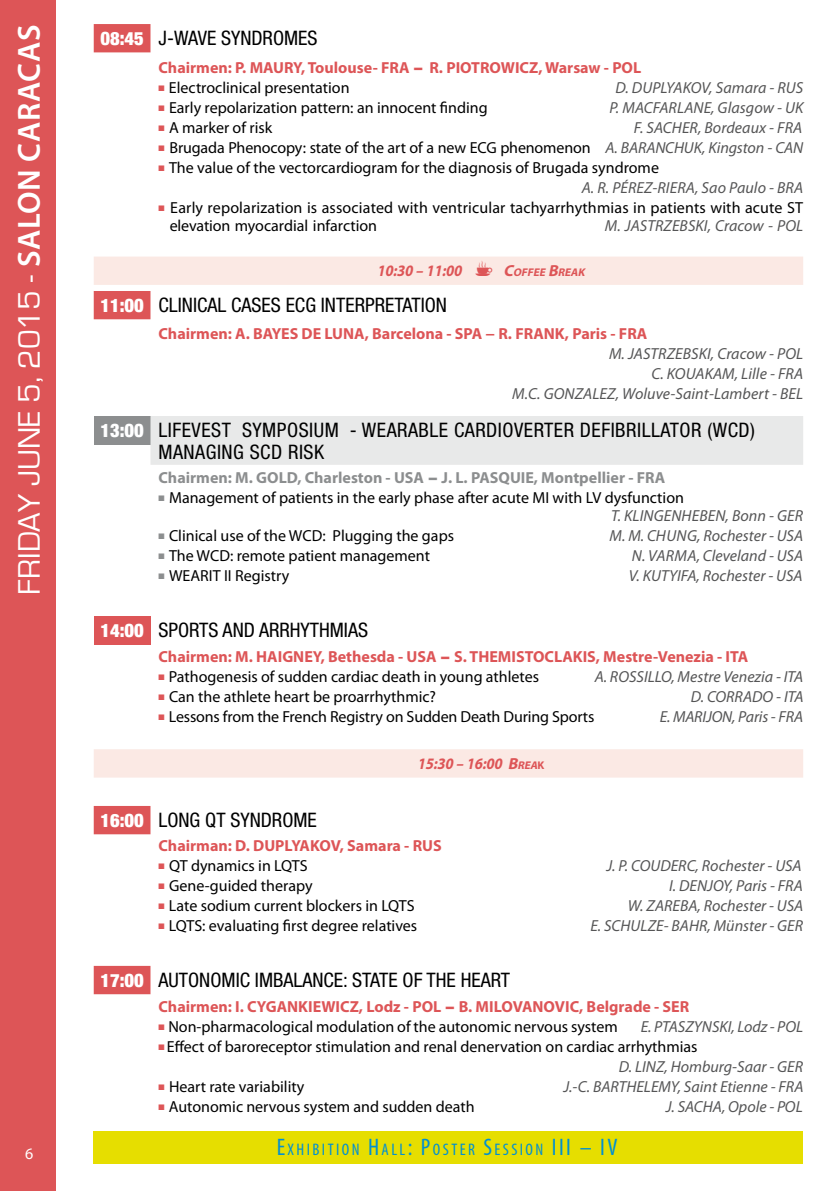
<style>
.page{position:relative;width:840px;height:1191px;background:#fff}
.page>*{position:absolute;margin:0;border:0;box-sizing:border-box;transform-origin:0 0}
.t1{font:32px "Eurostile";color:#fff}
.t2{font:condensed 20px "Helvetica Neue LT Std";color:#000}
.t3{font:condensed 20px/21.4px "Helvetica Neue LT Std";letter-spacing:.025em;color:#000}
.t4{font:condensed 16.8px "Myriad Pro";letter-spacing:.145em;color:#008fd1}
.t5{font:16px/20px "Myriad Pro";color:#000}
.t6{font:italic 16px/20px "Myriad Pro";color:#555556;text-align:right}
.t7{font:700 16px "Myriad Pro";color:#dd5557}
.t8{font:700 16px "Myriad Pro";color:#8c8e8f}
.t9{font:italic 700 16px "Myriad Pro";color:#dd5557;scale:.9 1}
.t10{font:16px "Myriad Pro";color:#fff}
.t11{font:italic 700 11.2px "Myriad Pro";color:#dd5557}
.s1{font-family:"Myriad Pro";font-weight:600}
.s2{font-family:"Helvetica Neue";font-weight:900;font-size:18.6px;color:#fff}
.s3{font-family:"Futura"}
.s4{color:#dd5557}
.s5{font-style:italic;color:#555556}
.s6{font-size:16px}
.s7{color:#8c8e8f}
.s8{font-style:inherit}
.s9{font-size:11.2px}
.s10{font-style:normal;font-size:11.2px}
.s11{font-size:24px}
</style>
<div class="page">
<svg style="left:94px;top:24px;width:56px;height:970px"></svg>
<svg style="left:94px;top:256px;width:708px;height:521px"></svg>
<svg style="left:94px;top:285px;width:708px;height:6px"></svg>
<div style="left:94px;top:416px;width:56px;height:28px;background:#8c8e8f"></div>
<div style="left:150px;top:416px;width:652px;height:49px;background:#e8e9e9"></div>
<div style="left:94px;top:616px;width:56px;height:28px;background:#dd5557"></div>
<div style="left:93px;top:1131px;width:709px;height:32px;background:#e6de00"></div>
<div style="left:0;top:0;width:55px;height:1191px;background:#dd5557"></div>
<svg style="left:475px;top:261px;width:17px;height:15px"></svg>
<h1 class="t1" style="left:12px;top:594px;width:571px;rotate:-90deg">FRIDAY JUNE 5, 2015 - <span class="s1">SALON CARACAS</span></h1>
<p class="t10" style="left:25px;top:1143px;width:10px">6</p>
<p class="t2" style="left:100px;top:27px;width:218px"><span class="s2">08:45</span> J-WAVE SYNDROMES</p>
<p class="t7" style="left:158px;top:57px;width:484px">Chairmen: P. MAURY, Toulouse- FRA <span class="s3">−</span> R. PIOTROWICZ, Warsaw - POL</p>
<p class="t5" style="left:158px;top:77px;width:192px"><span class="s4">■</span> Electroclinical presentation</p>
<p class="t6" style="left:615px;top:77px;width:189px">D. DUPLYAKOV, Samara - RUS</p>
<p class="t5" style="left:158px;top:97px;width:330px"><span class="s4">■</span> Early repolarization pattern: an innocent finding</p>
<p class="t6" style="left:609px;top:97px;width:195px">P. MACFARLANE, Glasgow - UK</p>
<p class="t5" style="left:158px;top:117px;width:115px"><span class="s4">■</span> A marker of risk</p>
<p class="t6" style="left:633px;top:117px;width:170px">F. SACHER, Bordeaux - FRA</p>
<p class="t5" style="left:158px;top:137px;width:645px"><span class="s4">■</span> Brugada Phenocopy: state of the art of a new ECG phenomenon <span class="s5">A. BARANCHUK, Kingston - CAN</span></p>
<p class="t5" style="left:581px;top:157px;width:223px;text-indent:-423px"><span class="s4">■</span> The value of the vectorcardiogram for the diagnosis of Brugada syndrome<br><span class="s5">A. R. PÉREZ-RIERA, Sao Paulo - BRA</span></p>
<p class="t5" style="left:170px;top:198px;width:634px;line-height:18px;text-indent:-11px"><span class="s4">■</span> Early repolarization is associated with ventricular tachyarrhythmias in patients with acute ST elevation myocardial infarction</p>
<p class="t6" style="left:604px;top:215px;width:200px">M. JASTRZEBSKI, Cracow - POL</p>
<p class="t9" style="left:376px;top:260px;width:100px">10:30 – 11:00</p>
<p class="t11" style="left:503px;top:265px;width:85px"><span class="s6">C</span>OFFEE <span class="s6">B</span>REAK</p>
<p class="t2" style="left:100px;top:294px;width:348px"><span class="s2">11:00</span> CLINICAL CASES ECG INTERPRETATION</p>
<p class="t7" style="left:158px;top:323px;width:490px">Chairmen: A. BAYES DE LUNA, Barcelona - SPA − R. FRANK, Paris - FRA</p>
<p class="t6" style="left:512px;top:343px;width:292px">M. JASTRZEBSKI, Cracow - POL<br>C. KOUAKAM, Lille - FRA<br>M.C. GONZALEZ, Woluve-Saint-Lambert - BEL</p>
<p class="t3" style="left:158px;top:419px;width:597px;text-indent:-58px"><span class="s2">13:00</span> LIFEVEST SYMPOSIUM - WEARABLE CARDIOVERTER DEFIBRILLATOR (WCD)<br>MANAGING SCD RISK</p>
<p class="t8" style="left:158px;top:467px;width:508px">Chairmen: M. GOLD, Charleston - USA <span class="s3">−</span> J. L. PASQUIE, Montpellier - FRA</p>
<p class="t5" style="left:610px;top:488px;width:193px;line-height:18px;text-indent:-452px"><span class="s7">■</span> Management of patients in the early phase after acute MI with LV dysfunction<br><span class="s5">T. KLINGENHEBEN, Bonn - GER</span></p>
<p class="t5" style="left:158px;top:525px;width:297px"><span class="s7">■</span> Clinical use of the WCD: Plugging the gaps</p>
<p class="t6" style="left:609px;top:525px;width:195px">M. M. CHUNG, Rochester - USA</p>
<p class="t5" style="left:158px;top:545px;width:273px"><span class="s7">■</span> The WCD: remote patient management</p>
<p class="t6" style="left:631px;top:545px;width:173px">N. VARMA, Cleveland - USA</p>
<p class="t5" style="left:158px;top:565px;width:132px"><span class="s7">■</span> WEARIT II Registry</p>
<p class="t6" style="left:628px;top:565px;width:175px">V. KUTYIFA, Rochester - USA</p>
<p class="t2" style="left:100px;top:618px;width:269px"><span class="s2">14:00</span> SPORTS AND ARRHYTHMIAS</p>
<p class="t7" style="left:158px;top:646px;width:591px">Chairmen: M. HAIGNEY, Bethesda - USA <span class="s3">−</span> S. THEMISTOCLAKIS, Mestre-Venezia - ITA</p>
<p class="t5" style="left:158px;top:666px;width:382px"><span class="s4">■</span> Pathogenesis of sudden cardiac death in young athletes</p>
<p class="t6" style="left:594px;top:666px;width:210px">A. ROSSILLO, Mestre Venezia - ITA</p>
<p class="t5" style="left:158px;top:686px;width:279px"><span class="s4">■</span> Can the athlete heart be proarrhythmic?</p>
<p class="t6" style="left:690px;top:686px;width:114px">D. CORRADO - ITA</p>
<p class="t5" style="left:158px;top:706px;width:437px"><span class="s4">■</span> Lessons from the French Registry on Sudden Death During Sports</p>
<p class="t6" style="left:659px;top:706px;width:145px">E. MARIJON, Paris - FRA</p>
<p class="t9" style="left:417px;top:753px;width:143px">15:30 – 16:00 <span class="s8">B</span><span class="s9">REA</span><span class="s10">k</span></p>
<p class="t2" style="left:100px;top:808px;width:218px"><span class="s2">16:00</span> LONG QT SYNDROME</p>
<p class="t7" style="left:158px;top:835px;width:284px">Chairman: D. DUPLYAKOV, Samara - RUS</p>
<p class="t5" style="left:158px;top:855px;width:150px"><span class="s4">■</span> QT dynamics in LQTS</p>
<p class="t6" style="left:606px;top:855px;width:197px">J. P. COUDERC, Rochester - USA</p>
<p class="t5" style="left:158px;top:875px;width:155px"><span class="s4">■</span> Gene-guided therapy</p>
<p class="t6" style="left:668px;top:875px;width:135px">I. DENJOY, Paris - FRA</p>
<p class="t5" style="left:158px;top:895px;width:257px"><span class="s4">■</span> Late sodium current blockers in LQTS</p>
<p class="t6" style="left:627px;top:895px;width:177px">W. ZAREBA, Rochester - USA</p>
<p class="t5" style="left:158px;top:915px;width:260px"><span class="s4">■</span> LQTS: evaluating first degree relatives</p>
<p class="t6" style="left:590px;top:915px;width:214px">E. SCHULZE- BAHR, Münster - GER</p>
<p class="t2" style="left:100px;top:968px;width:411px"><span class="s2">17:00</span> AUTONOMIC IMBALANCE: STATE OF THE HEART</p>
<p class="t7" style="left:158px;top:996px;width:532px">Chairmen: I. CYGANKIEWICZ, Lodz - POL <span class="s3">−</span> B. MILOVANOVIC, Belgrade - SER</p>
<p class="t5" style="left:158px;top:1016px;width:460px"><span class="s4">■</span> Non-pharmacological modulation of the autonomic nervous system</p>
<p class="t6" style="left:640px;top:1016px;width:164px">E. PTASZYNSKI, Lodz - POL</p>
<p class="t5" style="left:618px;top:1036px;width:186px;text-indent:-460px"><span class="s4">■</span> Effect of baroreceptor stimulation and renal denervation on cardiac arrhythmias<br><span class="s5">D. LINZ, Homburg-Saar - GER</span></p>
<p class="t5" style="left:158px;top:1076px;width:147px"><span class="s4">■</span> Heart rate variability</p>
<p class="t6" style="left:563px;top:1076px;width:241px">J.-C. BARTHELEMY, Saint Etienne - FRA</p>
<p class="t5" style="left:158px;top:1096px;width:317px"><span class="s4">■</span> Autonomic nervous system and sudden death</p>
<p class="t6" style="left:665px;top:1096px;width:139px">J. SACHA, Opole - POL</p>
<p class="t4" style="left:276px;top:1139px;width:342px"><span class="s11">E</span>XHIBITION <span class="s11">H</span>ALL<span class="s11">: P</span>OSTER <span class="s11">S</span>ESSION <span class="s11">III – IV</span></p>
</div>
